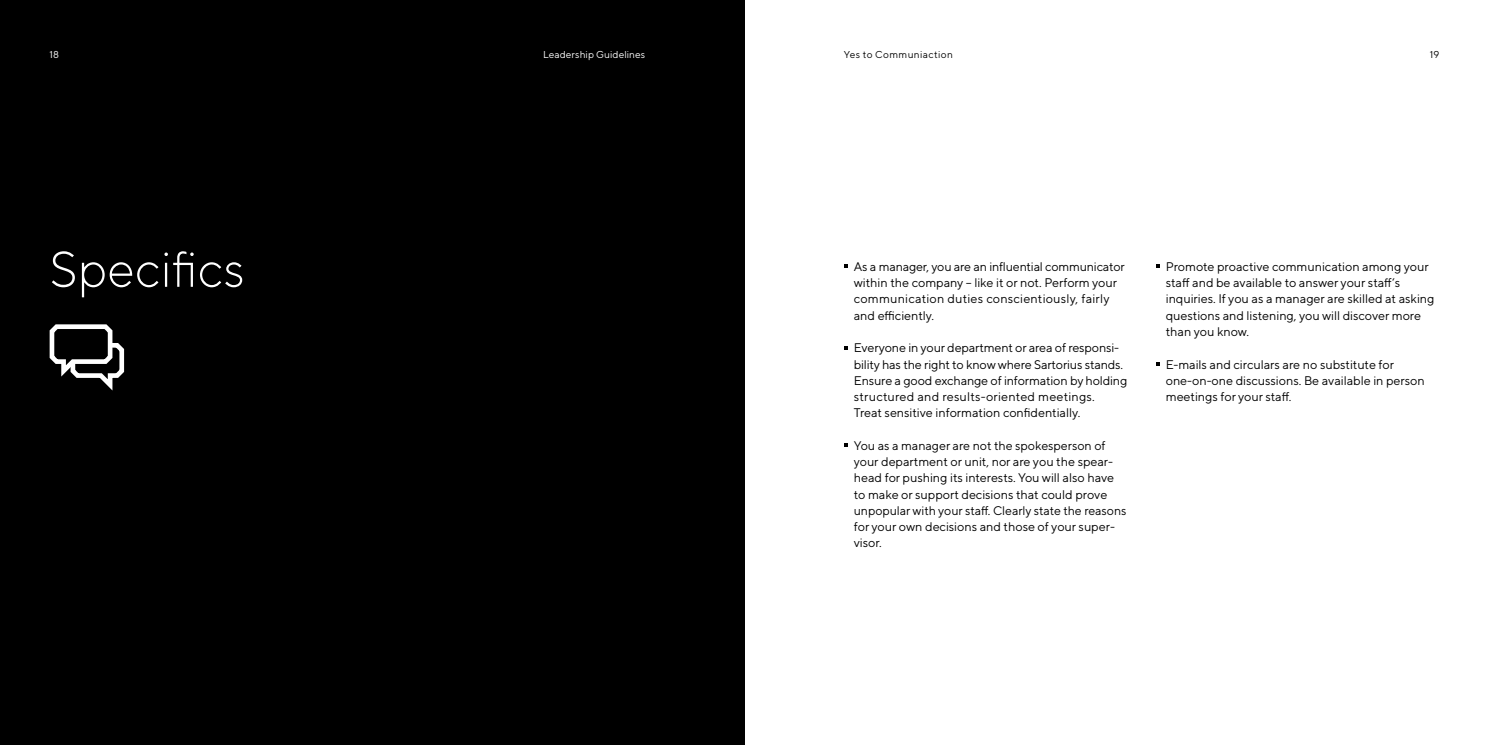
<style>
.page{position:relative;width:1489px;height:745px;background:#fff}
.page>*{position:absolute;margin:0;border:0;box-sizing:border-box;transform-origin:0 0}
.t1{font:300 50px "TT Norms Pro";color:#fff}
.t2{font:12.5px/16.2px "TT Norms Pro";color:#000}
.t3{font:10px "TT Norms Pro";letter-spacing:.01em;color:#fff}
.t4{font:10px "TT Norms Pro";letter-spacing:.04em;color:#000}
</style>
<div class="page">
<div style="left:0;top:0;width:744px;height:744px;background:#000"></div>
<svg style="left:844px;top:264px;width:3px;height:4px"></svg>
<svg style="left:844px;top:443px;width:3px;height:4px"></svg>
<svg style="left:1156px;top:264px;width:3px;height:4px"></svg>
<svg style="left:1156px;top:362px;width:3px;height:4px"></svg>
<svg style="left:50px;top:324px;width:74px;height:67px"></svg>
<p class="t3" style="left:50px;top:47px;width:11px">18</p>
<p class="t3" style="left:543px;top:47px;width:104px">Leadership Guidelines</p>
<p class="t4" style="left:843px;top:47px;width:111px">Yes to Communiaction</p>
<p class="t4" style="left:1429px;top:47px;width:11px">19</p>
<h1 class="t1" style="left:50px;top:233px;width:196px">Specifics</h1>
<p class="t2" style="left:853px;top:257px;width:272px">As a manager, you are an influential communicator within the company – like it or not. Perform your communication duties conscientiously, fairly and efficiently.</p>
<p class="t2" style="left:853px;top:338px;width:275px">Everyone in your department or area of responsi&shy;bility has the right to know where Sartorius stands.<br>Ensure a good exchange of information by holding structured and results-oriented meetings.<br>Treat sensitive information confidentially.</p>
<p class="t2" style="left:853px;top:436px;width:274px">You as a manager are not the spokesperson of your department or unit, nor are you the spear&shy;head for pushing its interests. You will also have to make or support decisions that could prove unpopular with your staff. Clearly state the reasons for your own decisions and those of your super&shy;visor.</p>
<p class="t2" style="left:1165px;top:257px;width:270px">Promote proactive communication among your staff and be available to answer your staff‘s inquiries. If you as a manager are skilled at asking questions and listening, you will discover more than you know.</p>
<p class="t2" style="left:1165px;top:355px;width:260px">E-mails and circulars are no substitute for one-on-one discussions. Be available in person meetings for your staff.</p>
</div>
